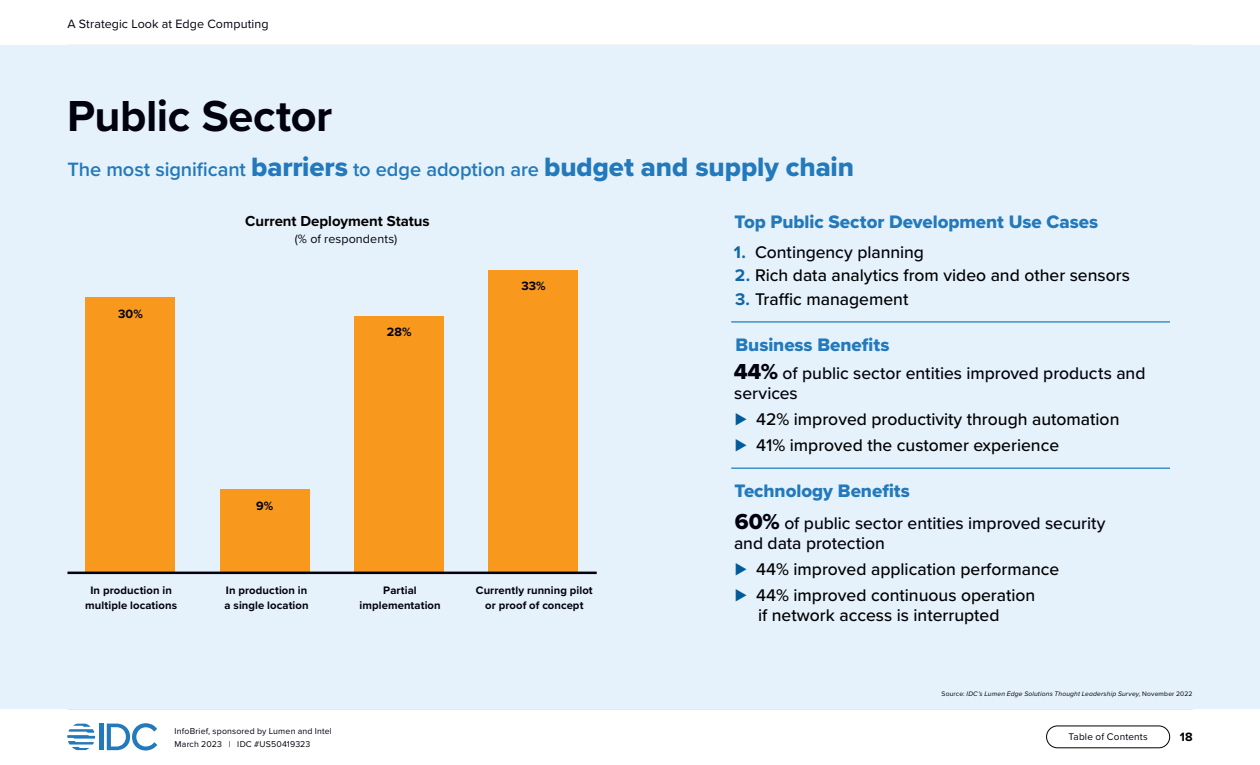
<style>
.page{position:relative;width:1260px;height:765px;background:#fff}
.page>*{position:absolute;margin:0;border:0;box-sizing:border-box;transform-origin:0 0}
.t1{font:700 45px "Proxima Nova";letter-spacing:-.01em;color:#01010f}
.t2{font:600 20px "Proxima Nova";letter-spacing:-.005em;color:#2279bc}
.t3{font:18.75px "Proxima Nova Extrabld";color:#2279bc}
.t4{font:500 17.5px/26.2px "Proxima Nova";color:#000}
.t5{font:500 17.5px/20px "Proxima Nova";letter-spacing:-.005em;color:#01010f}
.t6{font:700 15px "Proxima Nova";letter-spacing:-.005em;color:#000}
.t7{font:12.5px "Proxima Nova";letter-spacing:.01em;color:#01010f}
.t8{font:700 12.5px "Proxima Nova";color:#01010f}
.t9{font:700 12.5px "Proxima Nova";color:#000}
.t10{font:700 11.25px/15px "Proxima Nova";letter-spacing:.01em;color:#01010f;text-align:center}
.t11{font:10px "Proxima Nova";letter-spacing:.015em;color:#01010f}
.t12{font:8.75px/12.5px "Proxima Nova";letter-spacing:.02em;color:#01010f}
.t13{font:italic 6.75px "Proxima Nova";letter-spacing:.02em;color:#01010f}
.s1{font-family:"Proxima Nova Extrabld";font-weight:400;font-size:27.5px}
.s2{font-weight:700;color:#1167a6}
.s3{font-family:"Proxima Nova Extrabld";font-weight:400;font-size:22.5px}
.s4{font-weight:400;font-size:20px;color:#005b9b}
.s5{font-style:normal}
</style>
<div class="page">
<hr style="left:99px;top:724px;width:4px;height:26px;background:#2279bc">
<svg style="left:107px;top:723px;width:50px;height:28px"></svg>
<svg style="left:67px;top:724px;width:28px;height:26px"></svg>
<hr style="left:68px;top:709px;width:1125px;height:1px;background:#ccc">
<div style="left:1046px;top:726px;width:124px;height:22px;border:1px solid #000;border-radius:11px"></div>
<div style="left:0;top:45px;width:1260px;height:664px;background:#e6f2fb"></div>
<div style="left:86px;top:297px;width:89px;height:275px;background:#f8981d"></div>
<div style="left:220px;top:489px;width:90px;height:83px;background:#f8981d"></div>
<div style="left:354px;top:316px;width:90px;height:256px;background:#f8981d"></div>
<div style="left:489px;top:270px;width:89px;height:302px;background:#f8981d"></div>
<hr style="left:68px;top:572px;width:529px;height:2px;background:#01010f">
<hr style="left:731px;top:321px;width:439px;height:2px;background:#2279bc">
<hr style="left:731px;top:468px;width:439px;height:1px;background:#2279bc">
<p class="t7" style="left:68px;top:14px;width:203px">A Strategic Look at Edge Computing</p>
<h1 class="t1" style="left:67px;top:83px;width:267px">Public Sector</h1>
<p class="t2" style="left:68px;top:154px;width:788px">The most significant <span class="s1">barriers</span> to edge adoption are <span class="s1">budget and supply chain</span></p>
<p class="t8" style="left:118px;top:304px;width:26px">30%</p>
<p class="t6" style="left:245px;top:210px;width:186px">Current Deployment Status</p>
<p class="t7" style="left:295px;top:230px;width:104px">(% of respondents)</p>
<p class="t8" style="left:256px;top:496px;width:19px">9%</p>
<p class="t8" style="left:387px;top:323px;width:26px">28%</p>
<p class="t8" style="left:521px;top:277px;width:26px">33%</p>
<p class="t10" style="left:85px;top:583px;width:93px">In production in multiple locations</p>
<p class="t10" style="left:225px;top:583px;width:86px;text-align:left">In production in a single location</p>
<p class="t10" style="left:359px;top:583px;width:83px">Partial implementation</p>
<p class="t10" style="left:476px;top:583px;width:118px">Currently running pilot or proof of concept</p>
<p class="t12" style="left:175px;top:725px;width:159px">InfoBrief, sponsored by Lumen and Intel<br>March 2023 | IDC #US50419323</p>
<p class="t3" style="left:734px;top:208px;width:365px">Top Public Sector Development Use Cases</p>
<p class="t5" style="left:734px;top:241px;width:192px"><span class="s2">1.</span> Contingency planning</p>
<p class="t4" style="left:735px;top:262px;width:397px"><span class="s2">2.</span> Rich data analytics from video and other sensors</p>
<p class="t4" style="left:735px;top:285px;width:175px"><span class="s2">3.</span> Traffic management</p>
<p class="t3" style="left:735px;top:330px;width:155px">Business Benefits</p>
<p class="t5" style="left:734px;top:362px;width:413px"><span class="s3">44%</span> of public sector entities improved products and services</p>
<p class="t4" style="left:735px;top:405px;width:386px"><span class="s4">⊲</span> 42% improved productivity through automation <span class="s4">⊲</span> 41% improved the customer experience</p>
<p class="t3" style="left:734px;top:477px;width:177px">Technology Benefits</p>
<p class="t5" style="left:734px;top:512px;width:373px"><span class="s3">60%</span> of public sector entities improved security and data protection</p>
<p class="t4" style="left:735px;top:555px;width:326px"><span class="s4">⊲</span> 44% improved application performance <span class="s4">⊲</span> 44% improved continuous operation</p>
<p class="t4" style="left:758px;top:602px;width:243px">if network access is interrupted</p>
<p class="t13" style="left:942px;top:689px;width:252px"><span class="s5">Source:</span> IDC’s Lumen Edge Solutions Thought Leadership Survey, <span class="s5">November 2022</span></p>
<p class="t11" style="left:1068px;top:729px;width:81px">Table of Contents</p>
<p class="t9" style="left:1180px;top:727px;width:14px">18</p>
</div>
